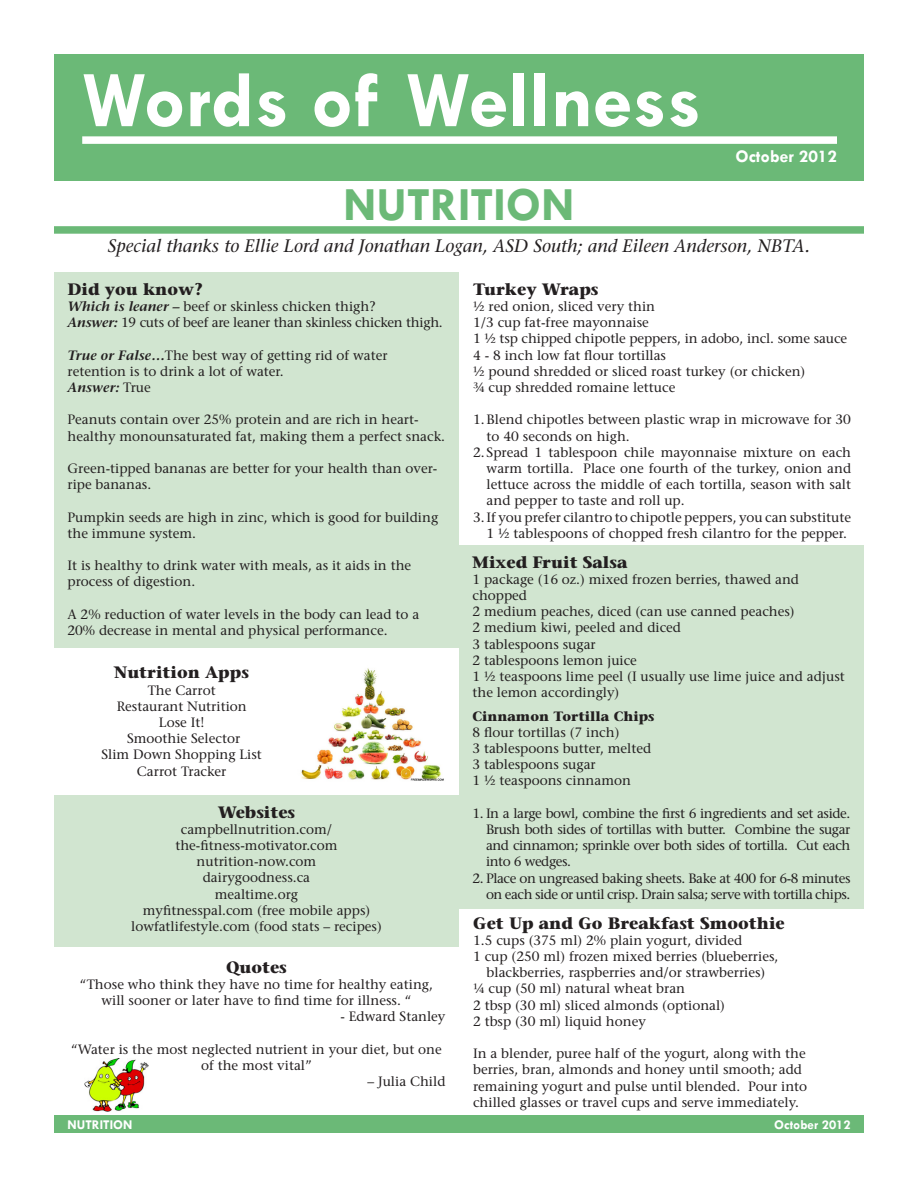
<style>
.page{position:relative;width:918px;height:1188px;background:#fff}
.page>*{position:absolute;margin:0;border:0;box-sizing:border-box;transform-origin:0 0}
.t1{font:700 81px "Tw Cen";color:#fff}
.t2{font:700 48px "Tw Cen";color:#6bb977}
.t3{font:italic 18px "Stone Serif";color:#231f20}
.t4{font:700 18px "Tw Cen";color:#fff}
.t5{font:700 16.5px "Stone Serif";color:#231f20}
.t6{font:13.5px/16.2px "Stone Serif";color:#231f20}
.t7{font:13.5px/16.2px "Stone Serif";letter-spacing:-.03em;color:#231f20;text-align:right}
.t8{font:13.5px "Stone Serif";letter-spacing:-.02em;color:#231f20}
.t9{font:700 13.5px "Stone Serif";color:#231f20}
.t10{font:700 13.5px "Tw Cen";color:#fff}
.t11{font:italic 600 13.5px "Stone Serif";color:#231f20}
.s1{font-weight:600;font-style:italic}
.s2{font-weight:400;font-style:normal}
</style>
<div class="page">
<img style="left:85px;top:1058px;width:64px;height:53px">
<div style="left:54px;top:796px;width:405px;height:151px;background:#d1e5d0"></div>
<div style="left:54px;top:273px;width:405px;height:375px;background:#d1e5d0"></div>
<div style="left:54px;top:54px;width:810px;height:126px;background:#6bb977"></div>
<div style="left:82px;top:136px;width:755px;height:8px;background:#fff"></div>
<div style="left:54px;top:226px;width:810px;height:8px;background:#6bb977"></div>
<div style="left:54px;top:1116px;width:810px;height:17px;background:#6bb977"></div>
<div style="left:459px;top:545px;width:405px;height:364px;background:#d1e5d0"></div>
<img style="left:301px;top:668px;width:143px;height:113px">
<p class="t1" style="left:82px;top:52px;width:621px">Words of Wellness</p>
<p class="t4" style="left:735px;top:146px;width:103px">October 2012</p>
<p class="t2" style="left:344px;top:176px;width:232px">NUTRITION</p>
<p class="t3" style="left:108px;top:235px;width:704px">Special thanks to Ellie Lord and Jonathan Logan, ASD South; and Eileen Anderson, NBTA.</p>
<p class="t5" style="left:68px;top:279px;width:137px">Did you know?</p>
<p class="t6" style="left:68px;top:298px;width:310px"><span class="s1">Which is leaner –</span> beef or skinless chicken thigh?</p>
<p class="t8" style="left:68px;top:314px;width:377px"><span class="s1">Answer:</span> 19 cuts of beef are leaner than skinless chicken thigh.</p>
<p class="t6" style="left:68px;top:347px;width:322px"><span class="s1">True or False…</span>The best way of getting rid of water retention is to drink a lot of water.</p>
<p class="t11" style="left:68px;top:379px;width:85px">Answer: <span class="s2">True</span></p>
<p class="t6" style="left:68px;top:412px;width:379px">Peanuts contain over 25% protein and are rich in heart&shy;healthy monounsaturated fat, making them a perfect snack.</p>
<p class="t6" style="left:68px;top:460px;width:371px">Green-tipped bananas are better for your health than over&shy;ripe bananas.</p>
<p class="t6" style="left:68px;top:509px;width:372px">Pumpkin seeds are high in zinc, which is good for building the immune system.</p>
<p class="t6" style="left:68px;top:557px;width:345px">It is healthy to drink water with meals, as it aids in the process of digestion.</p>
<p class="t6" style="left:68px;top:606px;width:353px">A 2% reduction of water levels in the body can lead to a<br>20% decrease in mental and physical performance.</p>
<p class="t5" style="left:473px;top:279px;width:127px">Turkey Wraps</p>
<p class="t6" style="left:473px;top:298px;width:183px">½ red onion, sliced very thin</p>
<p class="t6" style="left:473px;top:314px;width:177px">1/3 cup fat-free mayonnaise</p>
<p class="t6" style="left:473px;top:331px;width:376px">1 ½ tsp chipped chipotle peppers, in adobo, incl. some sauce</p>
<p class="t6" style="left:473px;top:347px;width:195px">4 - 8 inch low fat flour tortillas</p>
<p class="t6" style="left:473px;top:363px;width:334px">½ pound shredded or sliced roast turkey (or chicken)</p>
<p class="t6" style="left:473px;top:379px;width:204px">¾ cup shredded romaine lettuce</p>
<p class="t6" style="left:487px;top:412px;width:366px;text-indent:-14px">1.Blend chipotles between plastic wrap in microwave for 30 to 40 seconds on high.</p>
<p class="t6" style="left:487px;top:444px;width:366px;text-align:justify;text-indent:-14px">2. Spread 1 tablespoon chile mayonnaise mixture on each warm tortilla. Place one fourth of the turkey, onion and lettuce across the middle of each tortilla, season with salt and pepper to taste and roll up.</p>
<p class="t6" style="left:487px;top:509px;width:366px;text-indent:-14px">3.If you prefer cilantro to chipotle peppers, you can substitute<br>1 ½ tablespoons of chopped fresh cilantro for the pepper.</p>
<p class="t5" style="left:472px;top:551px;width:157px">Mixed Fruit Salsa</p>
<p class="t6" style="left:472px;top:571px;width:328px">1 package (16 oz.) mixed frozen berries, thawed and chopped</p>
<p class="t6" style="left:472px;top:603px;width:324px">2 medium peaches, diced (can use canned peaches)</p>
<p class="t6" style="left:472px;top:620px;width:210px">2 medium kiwi, peeled and diced</p>
<p class="t6" style="left:472px;top:636px;width:125px">3 tablespoons sugar</p>
<p class="t6" style="left:472px;top:652px;width:166px">2 tablespoons lemon juice</p>
<p class="t6" style="left:472px;top:668px;width:374px">1 ½ teaspoons lime peel (I usually use lime juice and adjust the lemon accordingly)</p>
<p class="t9" style="left:472px;top:707px;width:183px">Cinnamon Tortilla Chips</p>
<p class="t6" style="left:472px;top:724px;width:148px">8 flour tortillas (7 inch)</p>
<p class="t6" style="left:472px;top:740px;width:180px">3 tablespoons butter, melted</p>
<p class="t6" style="left:472px;top:756px;width:125px">3 tablespoons sugar</p>
<p class="t6" style="left:472px;top:773px;width:160px">1 ½ teaspoons cinnamon</p>
<p class="t6" style="left:486px;top:805px;width:366px;text-align:justify;text-indent:-14px">1. In a large bowl, combine the first 6 ingredients and set aside.<br>Brush both sides of tortillas with butter. Combine the sugar and cinnamon; sprinkle over both sides of tortilla. Cut each into 6 wedges.</p>
<p class="t7" style="left:472px;top:870px;width:380px">2. Place on ungreased baking sheets. Bake at 400 for 6-8 minutes on each side or until crisp. Drain salsa; serve with tortilla chips.</p>
<p class="t5" style="left:473px;top:913px;width:313px">Get Up and Go Breakfast Smoothie</p>
<p class="t6" style="left:473px;top:932px;width:271px">1.5 cups (375 ml) 2% plain yogurt, divided</p>
<p class="t6" style="left:473px;top:948px;width:307px;text-align:center">1 cup (250 ml) frozen mixed berries (blueberries, blackberries, raspberries and/or strawberries)</p>
<p class="t6" style="left:473px;top:981px;width:213px">¼ cup (50 ml) natural wheat bran</p>
<p class="t6" style="left:473px;top:997px;width:253px">2 tbsp (30 ml) sliced almonds (optional)</p>
<p class="t6" style="left:473px;top:1013px;width:174px">2 tbsp (30 ml) liquid honey</p>
<p class="t6" style="left:473px;top:1045px;width:336px">In a blender, puree half of the yogurt, along with the berries, bran, almonds and honey until smooth; add remaining yogurt and pulse until blended. Pour into chilled glasses or travel cups and serve immediately.</p>
<p class="t5" style="left:114px;top:662px;width:136px">Nutrition Apps</p>
<p class="t6" style="left:148px;top:682px;width:69px">The Carrot</p>
<p class="t6" style="left:117px;top:698px;width:132px">Restaurant Nutrition</p>
<p class="t6" style="left:159px;top:714px;width:47px">Lose It!</p>
<p class="t6" style="left:127px;top:730px;width:115px">Smoothie Selector</p>
<p class="t6" style="left:101px;top:747px;width:162px">Slim Down Shopping List</p>
<p class="t6" style="left:137px;top:763px;width:91px">Carrot Tracker</p>
<p class="t5" style="left:218px;top:802px;width:79px">Websites</p>
<p class="t6" style="left:181px;top:821px;width:153px">campbellnutrition.com/</p>
<p class="t6" style="left:175px;top:837px;width:164px">the-fitness-motivator.com</p>
<p class="t6" style="left:197px;top:853px;width:121px">nutrition-now.com</p>
<p class="t6" style="left:203px;top:870px;width:109px">dairygoodness.ca</p>
<p class="t6" style="left:215px;top:886px;width:85px">mealtime.org</p>
<p class="t6" style="left:143px;top:902px;width:229px">myfitnesspal.com (free mobile apps)</p>
<p class="t6" style="left:131px;top:918px;width:252px">lowfatlifestyle.com (food stats – recipes)</p>
<p class="t5" style="left:226px;top:956px;width:62px">Quotes</p>
<p class="t6" style="left:80px;top:976px;width:355px;text-align:center">“Those who think they have no time for healthy eating, will sooner or later have to find time for illness. “</p>
<p class="t6" style="left:341px;top:1008px;width:106px">- Edward Stanley</p>
<p class="t6" style="left:71px;top:1041px;width:372px;text-align:center">“Water is the most neglected nutrient in your diet, but one of the most vital”</p>
<p class="t6" style="left:367px;top:1073px;width:80px">– Julia Child</p>
<p class="t10" style="left:68px;top:1117px;width:66px">NUTRITION</p>
<p class="t10" style="left:774px;top:1117px;width:78px">October 2012</p>
</div>
